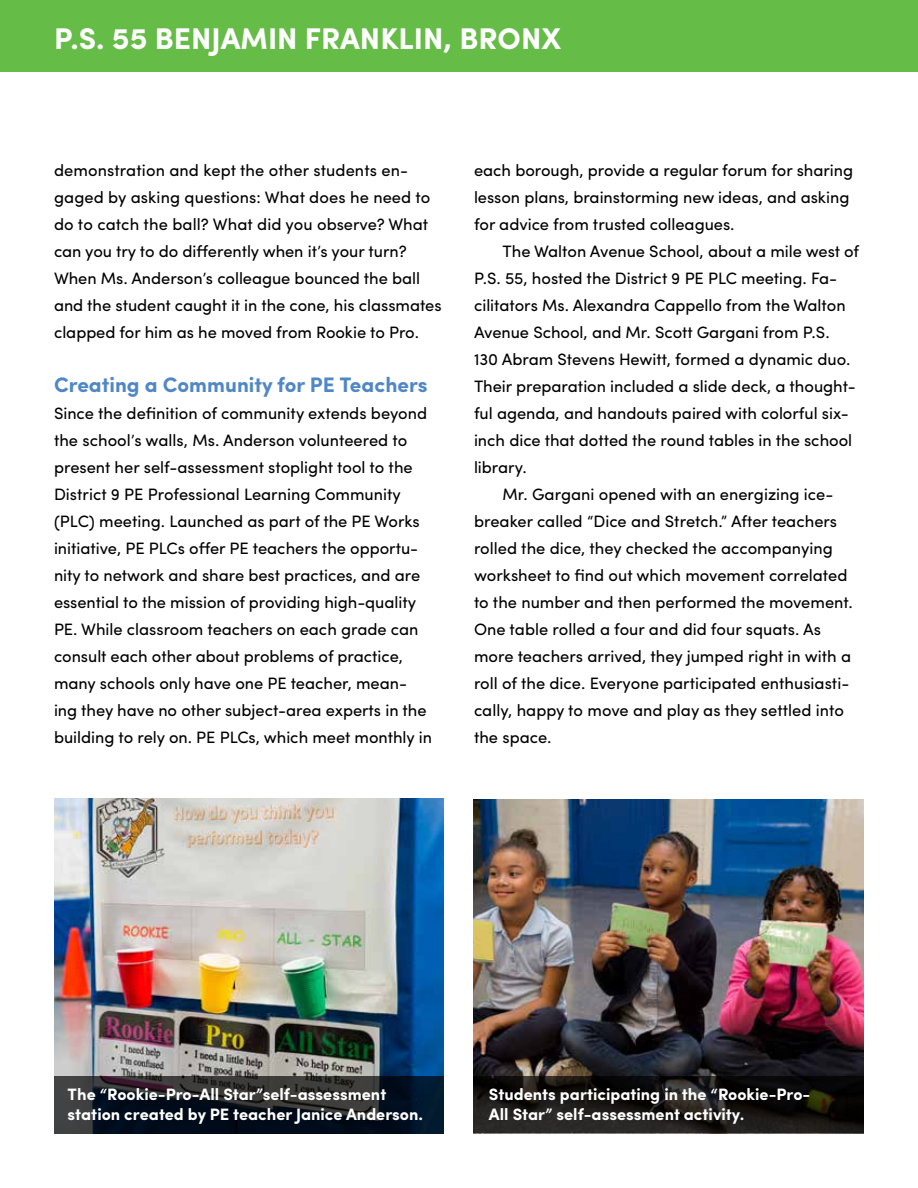
<style>
.page{position:relative;width:918px;height:1188px;background:#fff}
.page>*{position:absolute;margin:0;border:0;box-sizing:border-box;transform-origin:0 0}
.t1{font:700 30px "Sofia Pro";color:#fff}
.t2{font:700 21px "Sofia Pro";color:#5087c7}
.t3{font:16.5px/27px "Sofia Pro";letter-spacing:-.005em;color:#000}
.t4{font:700 16.5px/19.8px "Sofia Pro";color:#fff}
</style>
<div class="page">
<img style="left:54px;top:798px;width:389px;height:278px">
<svg style="left:54px;top:1076px;width:389px;height:58px;background:#191f28"></svg>
<img style="left:474px;top:799px;width:390px;height:277px">
<svg style="left:474px;top:1076px;width:390px;height:57px;background:#181614"></svg>
<div style="left:0;top:0;width:918px;height:72px;background:#65bc46"></div>
<p class="t1" style="left:54px;top:16px;width:509px">P.S. 55 BENJAMIN FRANKLIN, BRONX</p>
<p class="t3" style="left:54px;top:155px;width:389px">demonstration and kept the other students en&shy;gaged by asking questions: What does he need to do to catch the ball? What did you observe? What can you try to do differently when it’s your turn?<br>When Ms. Anderson’s colleague bounced the ball and the student caught it in the cone, his classmates clapped for him as he moved from Rookie to Pro.</p>
<p class="t2" style="left:54px;top:369px;width:375px">Creating a Community for PE Teachers</p>
<p class="t3" style="left:54px;top:398px;width:379px">Since the definition of community extends beyond the school’s walls, Ms. Anderson volunteered to present her self-assessment stoplight tool to the District 9 PE Professional Learning Community (PLC) meeting. Launched as part of the PE Works initiative, PE PLCs offer PE teachers the opportu&shy;nity to network and share best practices, and are essential to the mission of providing high-quality PE. While classroom teachers on each grade can consult each other about problems of practice, many schools only have one PE teacher, mean&shy;ing they have no other subject-area experts in the building to rely on. PE PLCs, which meet monthly in</p>
<p class="t3" style="left:474px;top:155px;width:381px">each borough, provide a regular forum for sharing lesson plans, brainstorming new ideas, and asking for advice from trusted colleagues.</p>
<p class="t3" style="left:474px;top:236px;width:387px;text-indent:28px">The Walton Avenue School, about a mile west of P.S. 55, hosted the District 9 PE PLC meeting. Fa&shy;cilitators Ms. Alexandra Cappello from the Walton Avenue School, and Mr. Scott Gargani from P.S.<br>130 Abram Stevens Hewitt, formed a dynamic duo.<br>Their preparation included a slide deck, a thought&shy;ful agenda, and handouts paired with colorful six&shy;inch dice that dotted the round tables in the school library.</p>
<p class="t3" style="left:474px;top:479px;width:380px;text-indent:28px">Mr. Gargani opened with an energizing ice&shy;breaker called “Dice and Stretch.” After teachers rolled the dice, they checked the accompanying worksheet to find out which movement correlated to the number and then performed the movement.<br>One table rolled a four and did four squats. As more teachers arrived, they jumped right in with a roll of the dice. Everyone participated enthusiasti&shy;cally, happy to move and play as they settled into the space.</p>
<p class="t4" style="left:68px;top:1083px;width:357px">The “Rookie-Pro-All Star”self-assessment station created by PE teacher Janice Anderson.</p>
<p class="t4" style="left:489px;top:1083px;width:323px">Students participating in the “Rookie-Pro-<br>All Star” self-assessment activity.</p>
</div>
